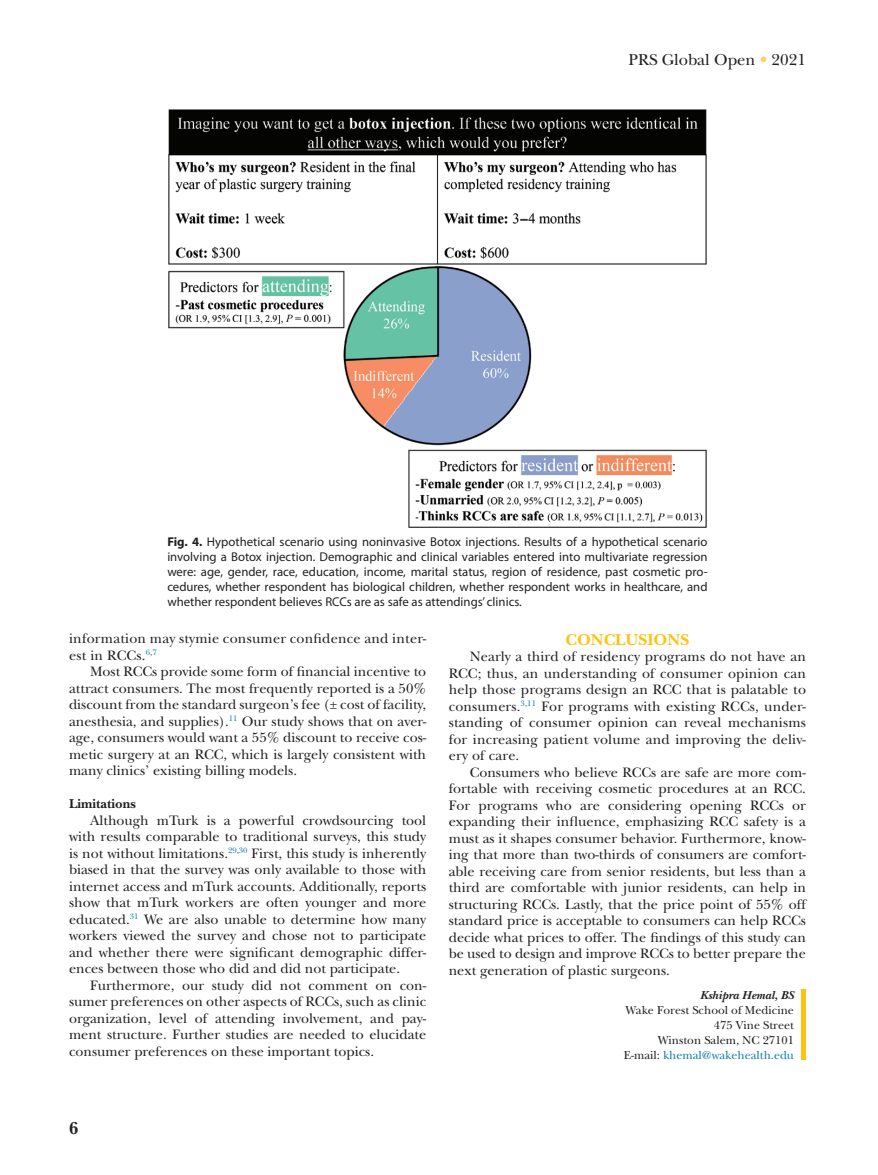
<style>
.page{position:relative;width:878px;height:1175px;background:#fff}
.page>*{position:absolute;margin:0;border:0;box-sizing:border-box;transform-origin:0 0}
.t1{font:700 18px "New Baskerville Std";color:#231f20}
.t2{font:16.5px "New Baskerville Std";color:#231f20}
.t3{font:700 16.5px "New Baskerville Std";color:#fec210}
.t4{font:14.25px/16.5px "New Baskerville Std";color:#231f20;text-align:justify}
.t5{font:700 13.5px "New Baskerville Std";color:#231f20}
.t6{font:12.75px/15px "Myriad Pro";color:#231f20;text-align:justify}
.t7{font:12px/15px "New Baskerville Std";color:#231f20;text-align:right}
.t8{font:italic 700 12px "New Baskerville Std";color:#231f20}
.s1{color:#fed166}
.s2{font-weight:700}
.s3{color:#0f7eac}
</style>
<div class="page">
<div style="left:801px;top:989px;width:5px;height:15px;background:#fec210"></div>
<div style="left:801px;top:998px;width:5px;height:16px;background:#fec210"></div>
<div style="left:801px;top:1013px;width:5px;height:16px;background:#fec210"></div>
<div style="left:801px;top:1028px;width:5px;height:16px;background:#fec210"></div>
<div style="left:801px;top:1043px;width:5px;height:16px;background:#fec210"></div>
<img style="left:168px;top:109px;width:539px;height:419px">
<p class="t2" style="left:628px;top:50px;width:179px">PRS Global Open <span class="s1">•</span> 2021</p>
<p class="t6" style="left:167px;top:534px;width:542px"><span class="s2">Fig. 4.</span> Hypothetical scenario using noninvasive Botox injections. Results of a hypothetical scenario involving a Botox injection. Demographic and clinical variables entered into multivariate regression were: age, gender, race, education, income, marital status, region of residence, past cosmetic pro&shy;cedures, whether respondent has biological children, whether respondent works in healthcare, and whether respondent believes RCCs are as safe as attendings’ clinics.</p>
<p class="t4" style="left:69px;top:630px;width:359px">information may stymie consumer confidence and inter&shy;est in RCCs.<sup>6</sup><sup>,</sup><sup>7</sup></p>
<p class="t4" style="left:69px;top:663px;width:359px;text-indent:21px">Most RCCs provide some form of financial incentive to attract consumers. The most frequently reported is a 50% discount from the standard surgeon’s fee (± cost of facility, anesthesia, and supplies).<sup>11</sup> Our study shows that on aver&shy;age, consumers would want a 55% discount to receive cos&shy;metic surgery at an RCC, which is largely consistent with many clinics’ existing billing models.</p>
<p class="t5" style="left:69px;top:796px;width:68px">Limitations</p>
<p class="t4" style="left:69px;top:812px;width:359px;text-indent:21px">Although mTurk is a powerful crowdsourcing tool with results comparable to traditional surveys, this study is not without limitations.<sup>29</sup><sup>,</sup><sup>30</sup> First, this study is inherently biased in that the survey was only available to those with internet access and mTurk accounts. Additionally, reports show that mTurk workers are often younger and more educated.<sup>31</sup> We are also unable to determine how many workers viewed the survey and chose not to participate and whether there were significant demographic differ&shy;ences between those who did and did not participate.</p>
<p class="t4" style="left:69px;top:977px;width:359px;text-indent:21px">Furthermore, our study did not comment on con&shy;sumer preferences on other aspects of RCCs, such as clinic organization, level of attending involvement, and pay&shy;ment structure. Further studies are needed to elucidate consumer preferences on these important topics.</p>
<p class="t3" style="left:565px;top:629px;width:125px">CONCLUSIONS</p>
<p class="t4" style="left:448px;top:648px;width:359px;text-indent:21px">Nearly a third of residency programs do not have an RCC; thus, an understanding of consumer opinion can help those programs design an RCC that is palatable to consumers.<sup>3</sup><sup>,</sup><sup>11</sup> For programs with existing RCCs, under&shy;standing of consumer opinion can reveal mechanisms for increasing patient volume and improving the deliv&shy;ery of care.</p>
<p class="t4" style="left:448px;top:764px;width:359px;text-indent:21px">Consumers who believe RCCs are safe are more com&shy;fortable with receiving cosmetic procedures at an RCC.<br>For programs who are considering opening RCCs or expanding their influence, emphasizing RCC safety is a must as it shapes consumer behavior. Furthermore, know&shy;ing that more than two-thirds of consumers are comfort&shy;able receiving care from senior residents, but less than a third are comfortable with junior residents, can help in structuring RCCs. Lastly, that the price point of 55% off standard price is acceptable to consumers can help RCCs decide what prices to offer. The findings of this study can be used to design and improve RCCs to better prepare the next generation of plastic surgeons.</p>
<p class="t8" style="left:700px;top:988px;width:95px">Kshipra Hemal, BS</p>
<p class="t7" style="left:623px;top:1002px;width:172px">Wake Forest School of Medicine<br>475 Vine Street<br>Winston Salem, NC 27101<br>E-mail: <span class="s3">khemal@wakehealth.edu</span></p>
<p class="t1" style="left:69px;top:1118px;width:11px">6</p>
</div>
